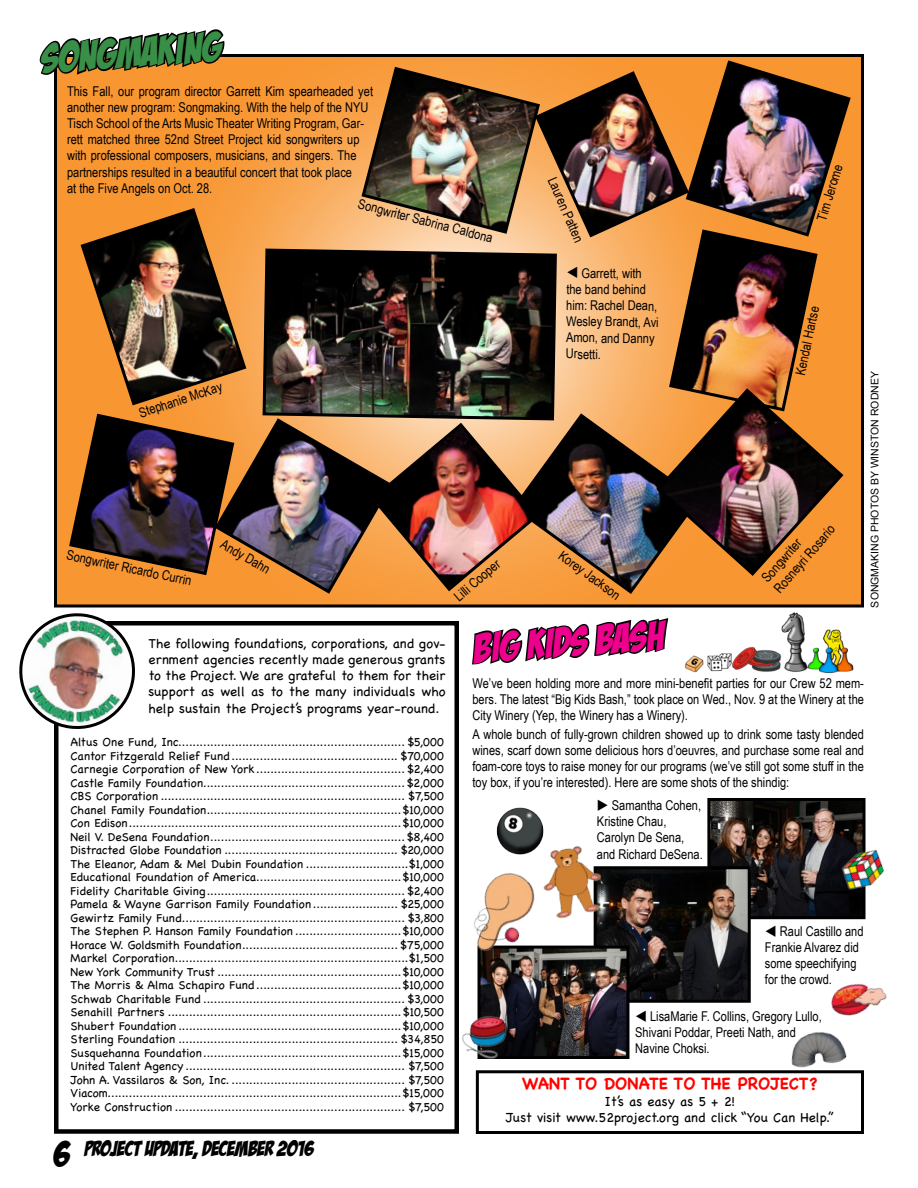
<style>
.page{position:relative;width:918px;height:1188px;background:#fff}
.page>*{position:absolute;margin:0;border:0;box-sizing:border-box;transform-origin:0 0}
.t1{font:40.5px "Bada Boom BB";color:#ec008c}
.t2{font:40.5px "Bada Boom BB";color:#398f47}
.t3{font:21px "Bada Boom BB";color:#000}
.t4{font:700 16.5px "Chalkboard";color:#f00}
.t5{font:13.5px/16.2px "Arial Narrow";color:#000}
.t6{font:13.5px/16.2px "Chalkboard";color:#000;text-align:justify}
.t7{font:12px/13.5px "Chalkboard";color:#000;text-align:justify}
.t8{font:10.5px "Arial";color:#000}
.s1{font-size:36px}
</style>
<div class="page">
<img style="left:711px;top:802px;width:151px;height:113px">
<div style="left:707px;top:798px;width:159px;height:121px;border:3px solid #000"></div>
<img style="left:598px;top:870px;width:149px;height:129px">
<div style="left:594px;top:866px;width:157px;height:137px;border:3px solid #000"></div>
<img style="left:482px;top:950px;width:143px;height:105px">
<div style="left:478px;top:946px;width:151px;height:113px;border:3px solid #000"></div>
<div style="left:54px;top:621px;width:405px;height:513px;border:4px solid #000"></div>
<div style="left:476px;top:1070px;width:388px;height:64px;border:3px solid #000"></div>
<img style="left:19px;top:29px;width:834px;height:702px">
<img style="left:454px;top:999px;width:73px;height:80px">
<img style="left:496px;top:807px;width:48px;height:48px">
<img style="left:455px;top:863px;width:92px;height:106px">
<img style="left:830px;top:837px;width:55px;height:65px">
<img style="left:831px;top:984px;width:56px;height:32px">
<img style="left:784px;top:1032px;width:70px;height:42px">
<img style="left:531px;top:837px;width:81px;height:91px">
<img style="left:672px;top:600px;width:188px;height:86px">
<h1 class="t2" style="left:40px;top:37px;width:182px;rotate:-4deg">SONGMAKING</h1>
<p class="t5" style="left:67px;top:82px;width:308px">This Fall, our program director Garrett Kim spearheaded yet another new program: Songmaking. With the help of the NYU Tisch School of the Arts Music Theater Writing Program, Gar&shy;rett matched three 52nd Street Project kid songwriters up with professional composers, musicians, and singers. The partnerships resulted in a beautiful concert that took place<br>at the Five Angels on Oct. 28.</p>
<p class="t5" style="left:137px;top:405px;width:88px;rotate:-18deg">Stephanie McKay</p>
<p class="t5" style="left:360px;top:196px;width:140px;rotate:14deg">Songwriter Sabrina Caldona</p>
<p class="t5" style="left:560px;top:174px;width:71px;rotate:67deg">Lauren Patten</p>
<p class="t5" style="left:566px;top:264px;width:94px">▼ Garrett, with the band behind him: Rachel Dean,<br>Wesley Brandt, Avi<br>Amon, and Danny<br>Ursetti.</p>
<p class="t5" style="left:69px;top:546px;width:129px;rotate:12deg">Songwriter Ricardo Currin</p>
<p class="t5" style="left:226px;top:535px;width:56px;rotate:30deg">Andy Dahn</p>
<p class="t5" style="left:451px;top:591px;width:57px;rotate:-40deg">Lilli Cooper</p>
<p class="t5" style="left:565px;top:547px;width:74px;rotate:36deg">Korey Jackson</p>
<p class="t5" style="left:813px;top:218px;width:60px;rotate:-73deg">Tim Jerome</p>
<p class="t5" style="left:792px;top:373px;width:72px;rotate:-78deg">Kendal Hartse</p>
<p class="t5" style="left:758px;top:574px;width:86px;rotate:-49deg">Songwriter<br>Rosneyri Rosario</p>
<p class="t8" style="left:868px;top:608px;width:238px;rotate:-90deg">SONGMAKING PHOTOS BY WINSTON RODNEY</p>
<p class="t6" style="left:148px;top:635px;width:298px">The following foundations, corporations, and gov&shy;ernment agencies recently made generous grants to the Project. We are grateful to them for their support as well as to the many individuals who help sustain the Project’s programs year-round.</p>
<p class="t7" style="left:71px;top:735px;width:375px">Altus One Fund, Inc................................................................ $5,000<br>Cantor Fitzgerald Relief Fund ............................................... $70,000<br>Carnegie Corporation of New York.......................................... $2,400<br>Castle Family Foundation......................................................... $2,000<br>CBS Corporation ..................................................................... $7,500<br>Chanel Family Foundation.......................................................$10,000<br>Con Edison.............................................................................$10,000<br>Neil V. DeSena Foundation....................................................... $8,400<br>Distracted Globe Foundation ................................................. $20,000<br>The Eleanor, Adam &amp; Mel Dubin Foundation .............................$1,000<br>Educational Foundation of America.........................................$10,000<br>Fidelity Charitable Giving........................................................ $2,400<br>Pamela &amp; Wayne Garrison Family Foundation ........................ $25,000<br>Gewirtz Family Fund............................................................... $3,800<br>The Stephen P. Hanson Family Foundation ..............................$10,000<br>Horace W. Goldsmith Foundation............................................ $75,000<br>Markel Corporation..................................................................$1,500<br>New York Community Trust ....................................................$10,000<br>The Morris &amp; Alma Schapiro Fund .........................................$10,000<br>Schwab Charitable Fund ......................................................... $3,000<br>Senahill Partners ..................................................................$10,500<br>Shubert Foundation ...............................................................$10,000<br>Sterling Foundation .............................................................. $34,850<br>Susquehanna Foundation........................................................$15,000<br>United Talent Agency .............................................................. $7,500<br>John A. Vassilaros &amp; Son, Inc. ................................................. $7,500<br>Viacom...................................................................................$15,000<br>Yorke Construction ................................................................. $7,500</p>
<h2 class="t3" style="left:54px;top:1138px;width:262px"><span class="s1">6</span> PROJECT UPDATE, DECEMBER 2016</h2>
<h1 class="t1" style="left:472px;top:627px;width:193px;rotate:-4deg">BIG KIDS BASH</h1>
<p class="t5" style="left:472px;top:674px;width:393px;text-align:justify">We’ve been holding more and more mini-benefit parties for our Crew 52 mem&shy;bers. The latest “Big Kids Bash,” took place on Wed., Nov. 9 at the Winery at the City Winery (Yep, the Winery has a Winery).</p>
<p class="t5" style="left:472px;top:725px;width:393px;text-align:justify">A whole bunch of fully-grown children showed up to drink some tasty blended wines, scarf down some delicious hors d’oeuvres, and purchase some real and foam-core toys to raise money for our programs (we’ve still got some stuff in the toy box, if you’re interested). Here are some shots of the shindig:</p>
<p class="t5" style="left:597px;top:797px;width:107px">◆ Samantha Cohen,<br>Kristine Chau,<br>Carolyn De Sena, and Richard DeSena.</p>
<p class="t5" style="left:765px;top:922px;width:100px">▼ Raul Castillo and<br>Frankie Alvarez did some speechifying for the crowd.</p>
<p class="t5" style="left:635px;top:1008px;width:188px">▼ LisaMarie F. Collins, Gregory Lullo,<br>Shivani Poddar, Preeti Nath, and<br>Navine Choksi.</p>
<h3 class="t4" style="left:522px;top:1074px;width:13px">WANT</h3>
<h3 class="t4" style="left:575px;top:1074px;width:41px">TO DONATE</h3>
<h3 class="t4" style="left:674px;top:1074px;width:86px">TO THE PROJECT</h3>
<h3 class="t4" style="left:810px;top:1074px;width:10px">?</h3>
<p class="t6" style="left:506px;top:1093px;width:330px;text-align:center">It’s as easy as 5 + 2!<br>Just visit www.52project.org and click “You Can Help.”</p>
</div>
